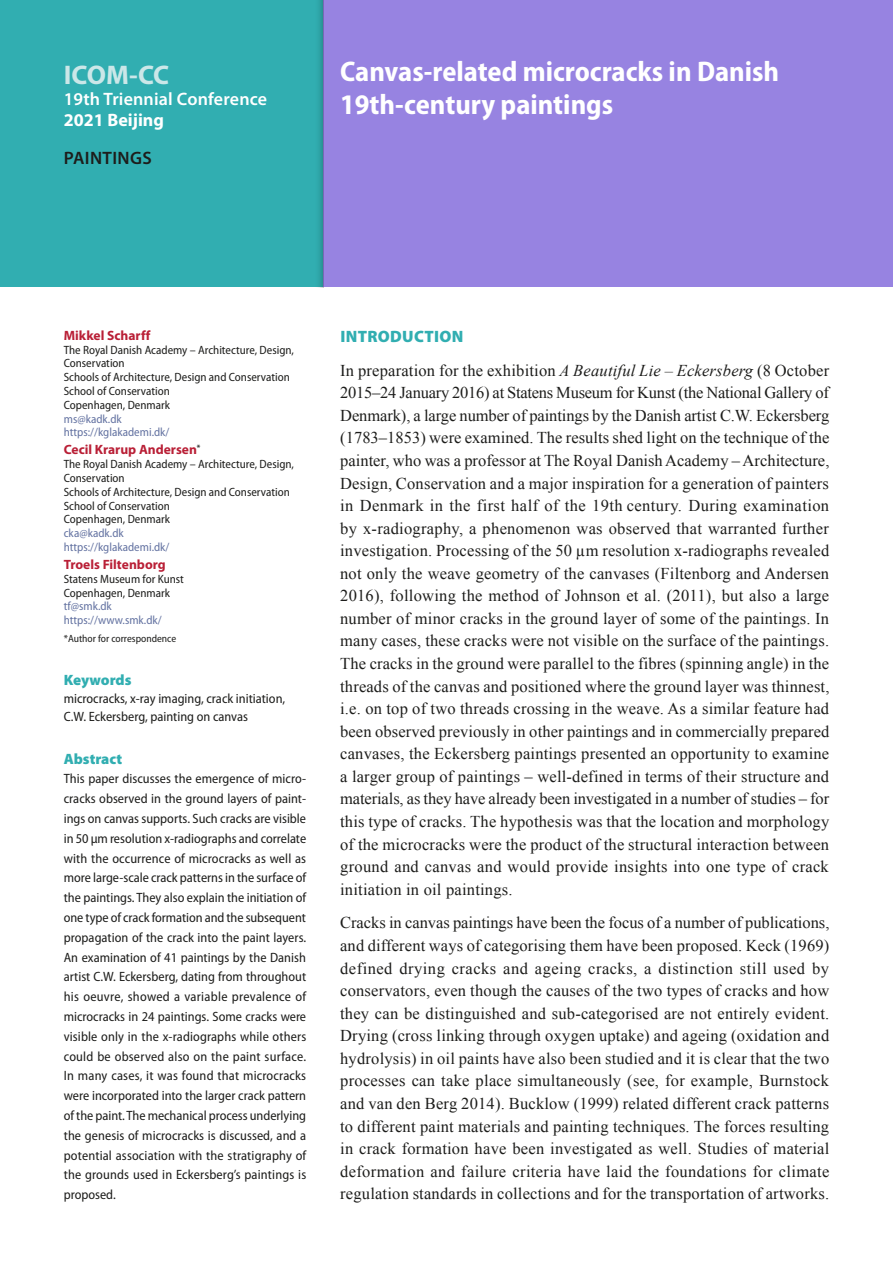
<style>
.page{position:relative;width:893px;height:1263px;background:#fff}
.page>*{position:absolute;margin:0;border:0;box-sizing:border-box;transform-origin:0 0}
.Titulo-Principal{font:700 semi-condensed 28.5px/33px "Myriad Pro";color:#fff}
.t1{font:700 27px "Myriad Pro";letter-spacing:-.015em;color:#cbe7e8}
.t2{font:600 18px "Myriad Pro";letter-spacing:.01em;color:#fff}
.t3{font:700 18px "Myriad Pro";color:#fff}
.t4{font:600 18px "Myriad Pro";letter-spacing:.02em;color:#1d1d1b}
.Tex-Corpo{font:16.5px/22.5px "Times New Roman";letter-spacing:.015em;color:#1d1d1b;text-align:justify}
.Tit{font:900 16.5px "Myriad Pro";letter-spacing:.02em;color:#31aeb1}
.Key-Abs-Tit{font:900 15px "Myriad Pro";color:#31aeb1}
.Abstracts{font:semi-condensed 13.5px/19.8px "Myriad Pro";letter-spacing:.01em;color:#1d1d1b;text-align:justify}
.Keywords{font:semi-condensed 13.5px/18.3px "Myriad Pro";color:#1d1d1b}
.Autores-Nome{font:700 13.5px "Myriad Pro";color:#b91f36}
.Autores-Linhas{font:semi-condensed 12px/13.8px "Myriad Pro";color:#1d1d1b}
.Autores-URL{font:semi-condensed 12px "Myriad Pro";color:#6372a1}
.Autores-Email{font:semi-condensed 12px "Myriad Pro";color:#6372a1}
.Autores-Corr{font:semi-condensed 10.5px "Myriad Pro";color:#1d1d1b}
.s1{font-style:italic}
</style>
<div class="page">
<div style="left:323px;top:0;width:570px;height:287px;background:#9783e1"></div>
<div style="left:0;top:0;width:323px;height:287px;background:#31aeb1"></div>
<svg style="left:319px;top:0;width:4px;height:287px"></svg>
<h2 class="t1" style="left:64px;top:57px;width:107px">ICOM-CC</h2>
<p class="t2" style="left:64px;top:88px;width:205px">19th Triennial Conference</p>
<p class="t3" style="left:64px;top:108px;width:102px">2021 Beijing</p>
<p class="t4" style="left:64px;top:147px;width:89px">PAINTINGS</p>
<p class="Titulo-Principal" style="left:340px;top:54px;width:441px">Canvas-related microcracks in Danish<br>19th-century paintings</p>
<p class="Autores-Nome" style="left:64px;top:326px;width:88px">Mikkel Scharff</p>
<p class="Autores-Linhas" style="left:64px;top:342px;width:232px">The Royal Danish Academy – Architecture, Design,<br>Conservation</p>
<p class="Autores-Linhas" style="left:64px;top:370px;width:228px">Schools of Architecture, Design and Conservation</p>
<p class="Autores-Linhas" style="left:64px;top:384px;width:108px">School of Conservation</p>
<p class="Autores-Linhas" style="left:64px;top:398px;width:108px">Copenhagen, Denmark</p>
<p class="Autores-Email" style="left:64px;top:411px;width:59px">ms@kadk.dk</p>
<p class="Autores-URL" style="left:64px;top:425px;width:107px">https://kglakademi.dk/</p>
<p class="Autores-Nome" style="left:64px;top:441px;width:138px">Cecil Krarup Andersen<sup>*</sup></p>
<p class="Autores-Linhas" style="left:64px;top:457px;width:232px">The Royal Danish Academy – Architecture, Design,<br>Conservation</p>
<p class="Autores-Linhas" style="left:64px;top:485px;width:228px">Schools of Architecture, Design and Conservation</p>
<p class="Autores-Linhas" style="left:64px;top:498px;width:108px">School of Conservation</p>
<p class="Autores-Linhas" style="left:64px;top:512px;width:108px">Copenhagen, Denmark</p>
<p class="Autores-Email" style="left:64px;top:526px;width:61px">cka@kadk.dk</p>
<p class="Autores-URL" style="left:64px;top:540px;width:107px">https://kglakademi.dk/</p>
<p class="Autores-Nome" style="left:64px;top:556px;width:103px">Troels Filtenborg</p>
<p class="Autores-Linhas" style="left:64px;top:572px;width:122px">Statens Museum for Kunst</p>
<p class="Autores-Linhas" style="left:64px;top:585px;width:108px">Copenhagen, Denmark</p>
<p class="Autores-Email" style="left:64px;top:599px;width:50px">tf@smk.dk</p>
<p class="Autores-URL" style="left:64px;top:613px;width:99px">https://www.smk.dk/</p>
<p class="Autores-Corr" style="left:64px;top:632px;width:114px">*Author for correspondence</p>
<p class="Key-Abs-Tit" style="left:64px;top:669px;width:69px">Keywords</p>
<p class="Keywords" style="left:64px;top:689px;width:223px">microcracks, x-ray imaging, crack initiation,<br>C.W. Eckersberg, painting on canvas</p>
<p class="Key-Abs-Tit" style="left:64px;top:748px;width:60px">Abstract</p>
<p class="Abstracts" style="left:64px;top:769px;width:244px">This paper discusses the emergence of micro&shy;cracks observed in the ground layers of paint&shy;ings on canvas supports. Such cracks are visible in 50 µm resolution x-radiographs and correlate with the occurrence of microcracks as well as more large-scale crack patterns in the surface of the paintings. They also explain the initiation of one type of crack formation and the subsequent propagation of the crack into the paint layers.<br>An examination of 41 paintings by the Danish artist C.W. Eckersberg, dating from throughout his oeuvre, showed a variable prevalence of microcracks in 24 paintings. Some cracks were visible only in the x-radiographs while others could be observed also on the paint surface.<br>In many cases, it was found that microcracks were incorporated into the larger crack pattern of the paint. The mechanical process underlying the genesis of microcracks is discussed, and a potential association with the stratigraphy of the grounds used in Eckersberg’s paintings is proposed.</p>
<p class="Tit" style="left:340px;top:325px;width:125px">INTRODUCTION</p>
<p class="Tex-Corpo" style="left:340px;top:359px;width:491px">In preparation for the exhibition <span class="s1">A Beautiful Lie – Eckersberg</span> (8 October 2015–24 January 2016) at Statens Museum for Kunst (the National Gallery of Denmark), a large number of paintings by the Danish artist C.W. Eckersberg (1783–1853) were examined. The results shed light on the technique of the painter, who was a professor at The Royal Danish Academy – Architecture, Design, Conservation and a major inspiration for a generation of painters in Denmark in the first half of the 19th century. During examination by x-radiography, a phenomenon was observed that warranted further investigation. Processing of the 50 µm resolution x-radiographs revealed not only the weave geometry of the canvases (Filtenborg and Andersen 2016), following the method of Johnson et al. (2011), but also a large number of minor cracks in the ground layer of some of the paintings. In many cases, these cracks were not visible on the surface of the paintings.<br>The cracks in the ground were parallel to the fibres (spinning angle) in the threads of the canvas and positioned where the ground layer was thinnest, i.e. on top of two threads crossing in the weave. As a similar feature had been observed previously in other paintings and in commercially prepared canvases, the Eckersberg paintings presented an opportunity to examine a larger group of paintings – well-defined in terms of their structure and materials, as they have already been investigated in a number of studies – for this type of cracks. The hypothesis was that the location and morphology of the microcracks were the product of the structural interaction between ground and canvas and would provide insights into one type of crack initiation in oil paintings.</p>
<p class="Tex-Corpo" style="left:340px;top:911px;width:491px">Cracks in canvas paintings have been the focus of a number of publications, and different ways of categorising them have been proposed. Keck (1969) defined drying cracks and ageing cracks, a distinction still used by conservators, even though the causes of the two types of cracks and how they can be distinguished and sub-categorised are not entirely evident.<br>Drying (cross linking through oxygen uptake) and ageing (oxidation and hydrolysis) in oil paints have also been studied and it is clear that the two processes can take place simultaneously (see, for example, Burnstock and van den Berg 2014). Bucklow (1999) related different crack patterns to different paint materials and painting techniques. The forces resulting in crack formation have been investigated as well. Studies of material deformation and failure criteria have laid the foundations for climate regulation standards in collections and for the transportation of artworks.</p>
</div>
